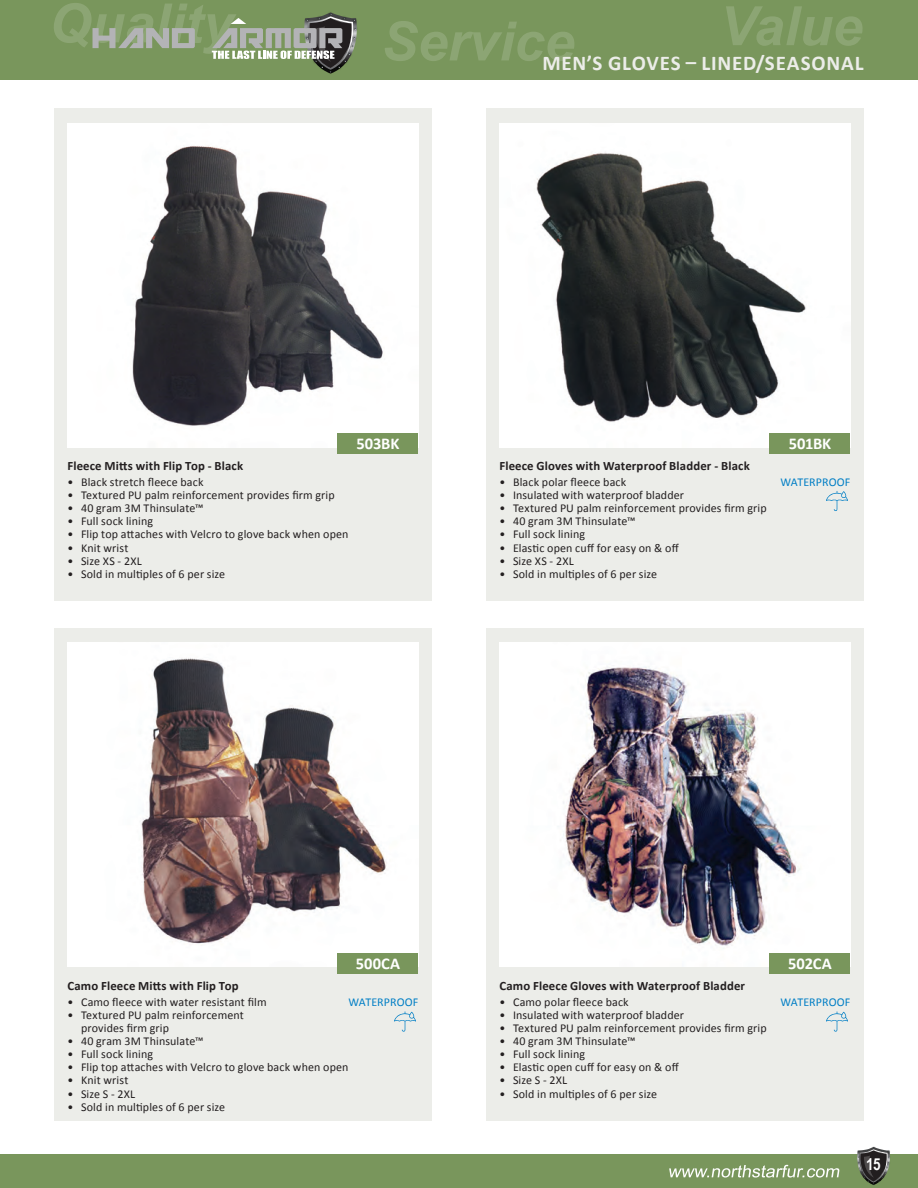
<style>
.page{position:relative;width:918px;height:1188px;background:#fff}
.page>*{position:absolute;margin:0;border:0;box-sizing:border-box;transform-origin:0 0}
.t1{font:700 21px "Calibri";letter-spacing:.04em;color:#ecede9}
.t2{font:700 16.5px "Calibri";letter-spacing:-.005em;color:#fff}
.t3{font:700 16.5px "Arial Narrow";color:#fff}
.t4{font:700 12.75px "Calibri";letter-spacing:.01em;color:#231f20}
.t5{font:12px/13.2px "Calibri";letter-spacing:.01em;color:#231f20}
.t6{font:12px "Calibri";letter-spacing:.005em;color:#007ec5}
</style>
<div class="page">
<div style="left:0;top:0;width:918px;height:80px;background:#79965c"></div>
<div style="left:0;top:1154px;width:918px;height:34px;background:#79965c"></div>
<svg style="left:857px;top:1146px;width:33px;height:39px"></svg>
<svg style="left:54px;top:3px;width:303px;height:71px"></svg>
<svg style="left:669px;top:1165px;width:170px;height:13px"></svg>
<svg style="left:385px;top:21px;width:189px;height:40px"></svg>
<svg style="left:726px;top:6px;width:137px;height:40px"></svg>
<div style="left:486px;top:108px;width:378px;height:493px;background:#ecede9"></div>
<div style="left:54px;top:108px;width:378px;height:493px;background:#ecede9"></div>
<div style="left:54px;top:628px;width:378px;height:492px;background:#ecede9"></div>
<div style="left:486px;top:628px;width:378px;height:492px;background:#ecede9"></div>
<img style="left:68px;top:643px;width:350px;height:324px">
<img style="left:500px;top:643px;width:350px;height:324px">
<img style="left:500px;top:123px;width:350px;height:324px">
<div style="left:338px;top:953px;width:80px;height:21px;background:#79965c"></div>
<div style="left:770px;top:953px;width:80px;height:21px;background:#79965c"></div>
<div style="left:770px;top:434px;width:80px;height:20px;background:#79965c"></div>
<img style="left:68px;top:123px;width:350px;height:324px">
<div style="left:338px;top:434px;width:80px;height:20px;background:#79965c"></div>
<svg style="left:826px;top:491px;width:22px;height:20px"></svg>
<svg style="left:826px;top:1011px;width:22px;height:21px"></svg>
<svg style="left:394px;top:1011px;width:22px;height:21px"></svg>
<h1 class="t1" style="left:542px;top:48px;width:323px">MEN’S GLOVES – LINED/SEASONAL</h1>
<p class="t4" style="left:68px;top:457px;width:177px">Fleece Mitts with Flip Top - Black</p>
<p class="t5" style="left:68px;top:475px;width:138px">• Black stretch fleece back</p>
<p class="t5" style="left:68px;top:488px;width:269px">• Textured PU palm reinforcement provides firm grip</p>
<p class="t5" style="left:68px;top:501px;width:138px">• 40 gram 3M Thinsulate™</p>
<p class="t5" style="left:68px;top:514px;width:87px">• Full sock lining</p>
<p class="t5" style="left:68px;top:527px;width:283px">• Flip top attaches with Velcro to glove back when open</p>
<p class="t5" style="left:68px;top:541px;width:62px">• Knit wrist</p>
<p class="t5" style="left:68px;top:554px;width:76px">• Size XS - 2XL</p>
<p class="t5" style="left:68px;top:567px;width:159px">• Sold in multiples of 6 per size</p>
<h2 class="t2" style="left:357px;top:432px;width:44px">503BK</h2>
<h2 class="t2" style="left:789px;top:432px;width:44px">501BK</h2>
<p class="t4" style="left:500px;top:457px;width:252px">Fleece Gloves with Waterproof Bladder - Black</p>
<p class="t5" style="left:500px;top:475px;width:128px">• Black polar fleece back</p>
<p class="t6" style="left:781px;top:474px;width:71px">WATERPROOF</p>
<p class="t5" style="left:500px;top:488px;width:186px">• Insulated with waterproof bladder</p>
<p class="t5" style="left:500px;top:501px;width:269px">• Textured PU palm reinforcement provides firm grip</p>
<p class="t5" style="left:500px;top:514px;width:138px">• 40 gram 3M Thinsulate™</p>
<p class="t5" style="left:500px;top:527px;width:87px">• Full sock lining</p>
<p class="t5" style="left:500px;top:541px;width:181px">• Elastic open cuff for easy on &amp; off</p>
<p class="t5" style="left:500px;top:554px;width:76px">• Size XS - 2XL</p>
<p class="t5" style="left:500px;top:567px;width:159px">• Sold in multiples of 6 per size</p>
<h2 class="t2" style="left:356px;top:952px;width:46px">500CA</h2>
<h2 class="t2" style="left:788px;top:952px;width:45px">502CA</h2>
<p class="t4" style="left:68px;top:977px;width:173px">Camo Fleece Mitts with Flip Top</p>
<p class="t5" style="left:68px;top:995px;width:201px">• Camo fleece with water resistant film</p>
<p class="t6" style="left:349px;top:993px;width:71px">WATERPROOF</p>
<p class="t5" style="left:81px;top:1008px;width:164px;text-indent:-14px">• Textured PU palm reinforcement provides firm grip</p>
<p class="t5" style="left:68px;top:1034px;width:138px">• 40 gram 3M Thinsulate™</p>
<p class="t5" style="left:68px;top:1047px;width:87px">• Full sock lining</p>
<p class="t5" style="left:68px;top:1060px;width:283px">• Flip top attaches with Velcro to glove back when open</p>
<p class="t5" style="left:68px;top:1073px;width:62px">• Knit wrist</p>
<p class="t5" style="left:68px;top:1087px;width:69px">• Size S - 2XL</p>
<p class="t5" style="left:68px;top:1100px;width:159px">• Sold in multiples of 6 per size</p>
<p class="t4" style="left:500px;top:977px;width:247px">Camo Fleece Gloves with Waterproof Bladder</p>
<p class="t5" style="left:500px;top:995px;width:131px">• Camo polar fleece back</p>
<p class="t6" style="left:781px;top:993px;width:71px">WATERPROOF</p>
<p class="t5" style="left:500px;top:1008px;width:186px">• Insulated with waterproof bladder</p>
<p class="t5" style="left:500px;top:1021px;width:269px">• Textured PU palm reinforcement provides firm grip</p>
<p class="t5" style="left:500px;top:1034px;width:138px">• 40 gram 3M Thinsulate™</p>
<p class="t5" style="left:500px;top:1047px;width:87px">• Full sock lining</p>
<p class="t5" style="left:500px;top:1060px;width:181px">• Elastic open cuff for easy on &amp; off</p>
<p class="t5" style="left:500px;top:1073px;width:69px">• Size S - 2XL</p>
<p class="t5" style="left:500px;top:1087px;width:159px">• Sold in multiples of 6 per size</p>
<h2 class="t3" style="left:866px;top:1152px;width:16px">15</h2>
</div>
